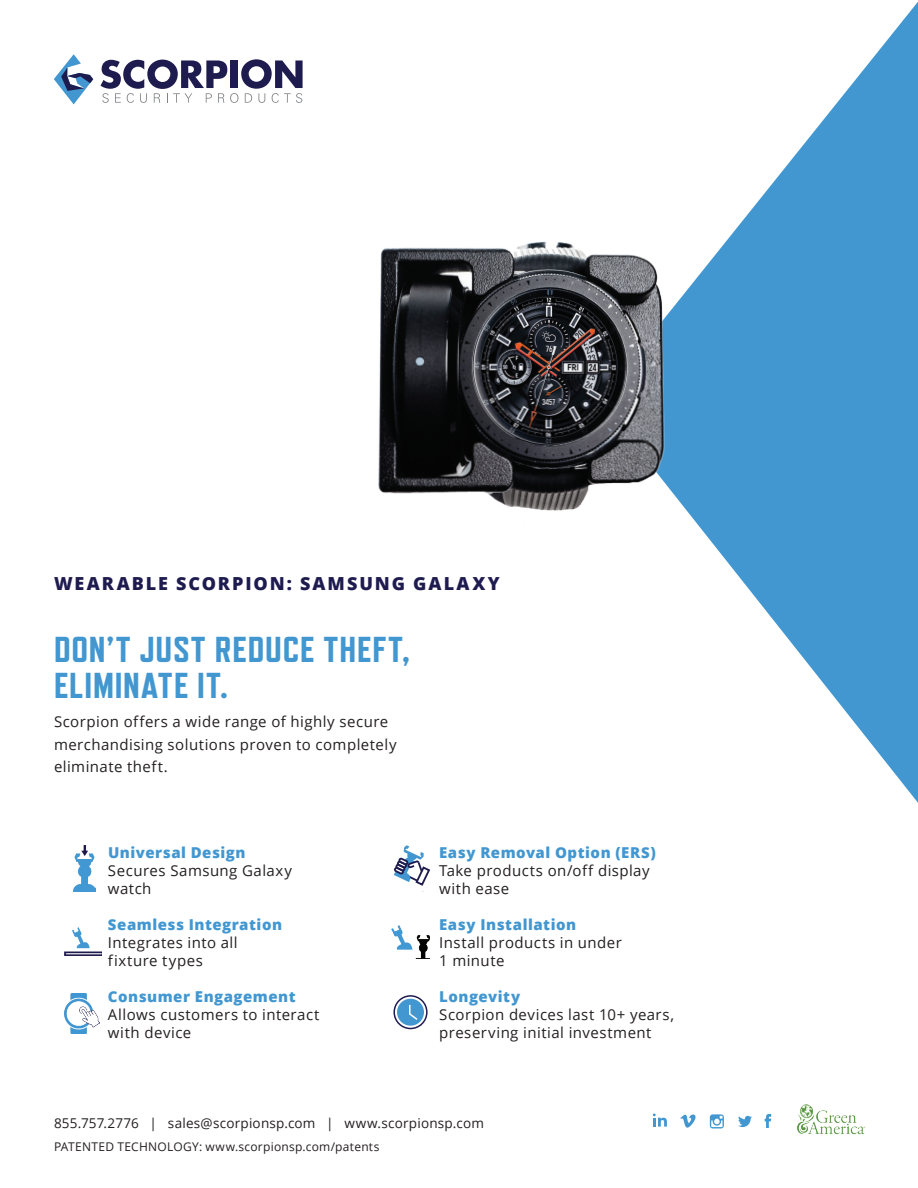
<style>
.page{position:relative;width:918px;height:1188px;background:#fff}
.page>*{position:absolute;margin:0;border:0;box-sizing:border-box;transform-origin:0 0}
.t1{font:800 36px/36px "Refrigerator Deluxe";letter-spacing:.02em;color:#4297d1}
.t2{font:800 18px "Open Sans";letter-spacing:.11em;color:#1e1b4f}
.t3{font:15px/18px "Open Sans";letter-spacing:.03em;color:#231f20}
.t4{font:800 15px "Open Sans";letter-spacing:.035em;color:#4297d1}
.t5{font:13.5px "Open Sans";letter-spacing:.015em;color:#231f20}
.t6{font:12px "Open Sans";letter-spacing:.02em;color:#231f20}
</style>
<div class="page">
<img style="left:73px;top:846px;width:22px;height:45px">
<svg style="left:393px;top:845px;width:38px;height:41px"></svg>
<img style="left:65px;top:994px;width:34px;height:39px">
<div style="left:397px;top:999px;width:27px;height:27px;background:#4297d1;border-radius:50%"></div>
<svg style="left:409px;top:1004px;width:9px;height:16px"></svg>
<div style="left:393px;top:995px;width:35px;height:34px;border:2px solid #1e1b4f;border-radius:50%"></div>
<img style="left:64px;top:928px;width:37px;height:27px">
<img style="left:392px;top:925px;width:37px;height:34px">
<img style="left:797px;top:1105px;width:68px;height:30px">
<svg style="left:738px;top:1116px;width:14px;height:11px"></svg>
<svg style="left:765px;top:1114px;width:6px;height:14px"></svg>
<svg style="left:710px;top:1114px;width:14px;height:14px"></svg>
<svg style="left:653px;top:1113px;width:14px;height:14px"></svg>
<svg style="left:680px;top:1114px;width:16px;height:14px"></svg>
<svg style="left:745px;top:2px;width:173px;height:801px;fill:#4297d1"></svg>
<img style="left:378px;top:174px;width:397px;height:410px">
<svg style="left:101px;top:59px;width:202px;height:44px"></svg>
<svg style="left:54px;top:54px;width:39px;height:50px"></svg>
<p class="t2" style="left:54px;top:570px;width:447px">WEARABLE SCORPION: SAMSUNG GALAXY</p>
<h1 class="t1" style="left:54px;top:631px;width:357px">DON’T JUST REDUCE THEFT,<br>ELIMINATE IT.</h1>
<p class="t3" style="left:54px;top:710px;width:344px;line-height:22.5px">Scorpion offers a wide range of highly secure merchandising solutions proven to completely eliminate theft.</p>
<p class="t4" style="left:108px;top:841px;width:139px">Universal Design</p>
<p class="t3" style="left:108px;top:861px;width:186px">Secures Samsung Galaxy watch</p>
<p class="t4" style="left:108px;top:913px;width:176px">Seamless Integration</p>
<p class="t3" style="left:108px;top:933px;width:131px">Integrates into all fixture types</p>
<p class="t4" style="left:108px;top:985px;width:189px">Consumer Engagement</p>
<p class="t3" style="left:108px;top:1005px;width:213px">Allows customers to interact with device</p>
<p class="t4" style="left:439px;top:841px;width:218px">Easy Removal Option (ERS)</p>
<p class="t3" style="left:439px;top:861px;width:212px">Take products on/off display with ease</p>
<p class="t4" style="left:439px;top:913px;width:139px">Easy Installation</p>
<p class="t3" style="left:439px;top:933px;width:184px">Install products in under<br>1 minute</p>
<p class="t4" style="left:439px;top:985px;width:82px">Longevity</p>
<p class="t3" style="left:439px;top:1005px;width:236px">Scorpion devices last 10+ years, preserving initial investment</p>
<p class="t5" style="left:54px;top:1114px;width:431px">855.757.2776 | sales@scorpionsp.com | www.scorpionsp.com</p>
<p class="t6" style="left:54px;top:1138px;width:327px">PATENTED TECHNOLOGY: www.scorpionsp.com/patents</p>
</div>
